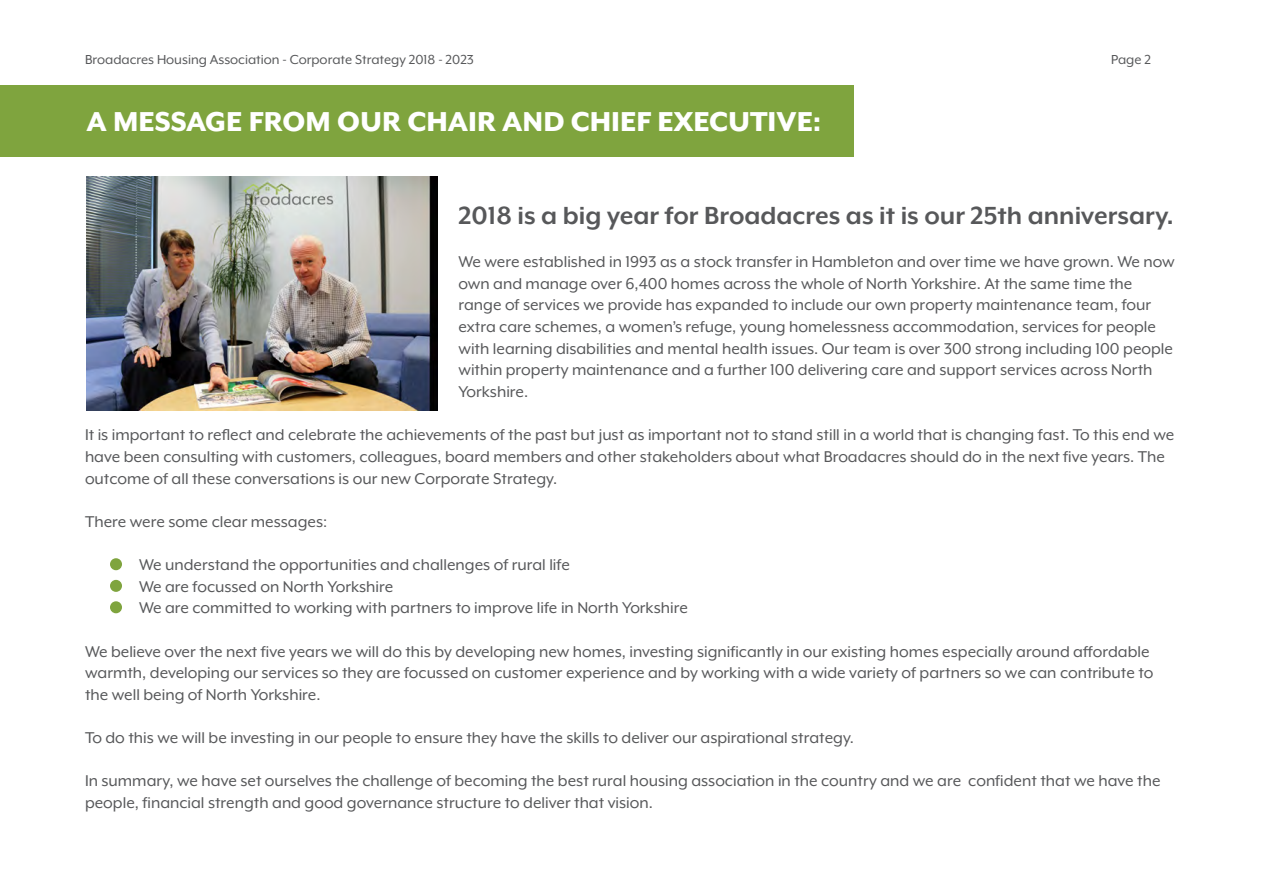
<style>
.page{position:relative;width:1263px;height:893px;background:#fff}
.page>*{position:absolute;margin:0;border:0;box-sizing:border-box;transform-origin:0 0}
.t1{font:800 31.5px "Mr Eaves XL Mod OT";color:#fff}
.t2{font:700 28.5px "Mr Eaves XL Mod OT";color:#57585a}
.t3{font:18px/21.6px "Mr Eaves XL Mod OT";color:#57585a}
.t4{font:15px "Mr Eaves XL Mod OT";color:#57585a}
</style>
<div class="page">
<img style="left:87px;top:176px;width:351px;height:235px">
<div style="left:110px;top:558px;width:12px;height:12px;background:#7fa43e;border-radius:50%"></div>
<div style="left:110px;top:580px;width:12px;height:12px;background:#7fa43e;border-radius:50%"></div>
<div style="left:110px;top:601px;width:12px;height:12px;background:#7fa43e;border-radius:50%"></div>
<div style="left:0;top:85px;width:854px;height:72px;background:#7fa43e"></div>
<p class="t4" style="left:85px;top:52px;width:390px">Broadacres Housing Association - Corporate Strategy 2018 - 2023</p>
<p class="t4" style="left:1111px;top:52px;width:41px">Page 2</p>
<h1 class="t1" style="left:87px;top:105px;width:736px">A MESSAGE FROM OUR CHAIR AND CHIEF EXECUTIVE:</h1>
<h2 class="t2" style="left:458px;top:201px;width:717px">2018 is a big year for Broadacres as it is our 25th anniversary.</h2>
<p class="t3" style="left:458px;top:251px;width:718px">We were established in 1993 as a stock transfer in Hambleton and over time we have grown. We now own and manage over 6,400 homes across the whole of North Yorkshire. At the same time the range of services we provide has expanded to include our own property maintenance team, four extra care schemes, a women’s refuge, young homelessness accommodation, services for people with learning disabilities and mental health issues. Our team is over 300 strong including 100 people within property maintenance and a further 100 delivering care and support services across North Yorkshire.</p>
<p class="t3" style="left:85px;top:424px;width:1091px">It is important to reflect and celebrate the achievements of the past but just as important not to stand still in a world that is changing fast. To this end we have been consulting with customers, colleagues, board members and other stakeholders about what Broadacres should do in the next five years. The outcome of all these conversations is our new Corporate Strategy.</p>
<p class="t3" style="left:85px;top:511px;width:244px">There were some clear messages:</p>
<p class="t3" style="left:139px;top:554px;width:550px">We understand the opportunities and challenges of rural life<br>We are focussed on North Yorkshire<br>We are committed to working with partners to improve life in North Yorkshire</p>
<p class="t3" style="left:85px;top:640px;width:1070px">We believe over the next five years we will do this by developing new homes, investing significantly in our existing homes especially around affordable warmth, developing our services so they are focussed on customer experience and by working with a wide variety of partners so we can contribute to the well being of North Yorkshire.</p>
<p class="t3" style="left:85px;top:727px;width:771px">To do this we will be investing in our people to ensure they have the skills to deliver our aspirational strategy.</p>
<p class="t3" style="left:85px;top:770px;width:1077px">In summary, we have set ourselves the challenge of becoming the best rural housing association in the country and we are confident that we have the people, financial strength and good governance structure to deliver that vision.</p>
</div>
